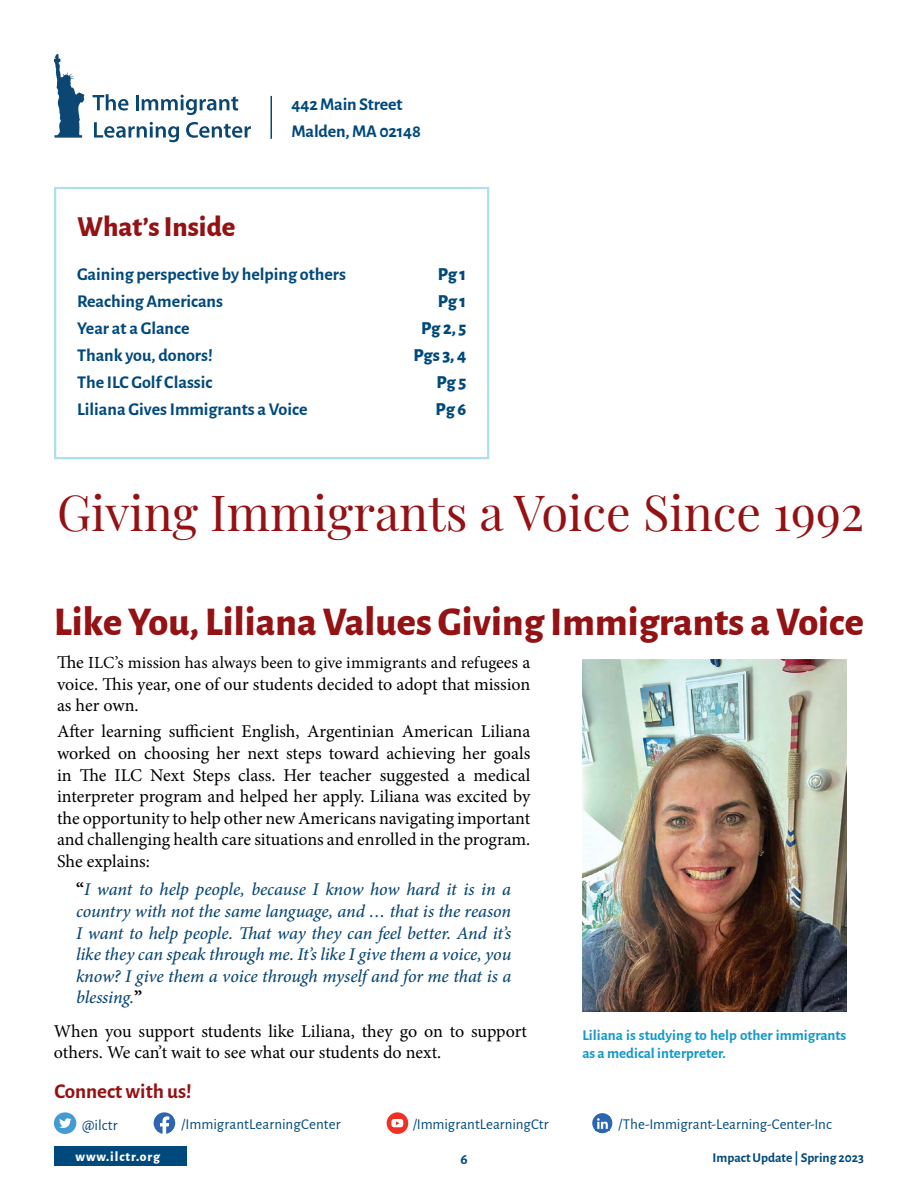
<style>
.page{position:relative;width:918px;height:1188px;background:#fff}
.page>*{position:absolute;margin:0;border:0;box-sizing:border-box;transform-origin:0 0}
.t1{font:48.75px "Playfair Display";color:#941114}
.t2{font:800 40.2px "Alegreya Sans";letter-spacing:.005em;color:#941114}
.t3{font:800 28.5px "Alegreya Sans";color:#941114}
.t4{font:700 21px "Alegreya Sans";color:#941114}
.t5{font:18px/21.6px "Minion Pro";letter-spacing:-.005em;color:#000}
.t6{font:italic 500 18px/21.6px "Minion Pro";letter-spacing:-.01em;color:#0a4772;text-align:justify}
.t7{font:700 18px/27px "Alegreya Sans";color:#00497c}
.t8{font:800 18px/27px "Alegreya Sans";letter-spacing:-.01em;color:#00497c;text-align:right}
.t9{font:16.95px "Minion Pro";letter-spacing:.005em;color:#000}
.t10{font:15px "Alegreya Sans";color:#00497c}
.t11{font:700 15px/18px "Alegreya Sans";color:#1598cb}
.t12{font:700 15px "Alegreya Sans";color:#00497c}
.t13{font:700 13.5px "Alegreya Sans";color:#00497c}
.t14{font:800 13.5px "Alegreya Sans";letter-spacing:.07em;color:#fff}
.s1{font-size:18px}
.s2{font-weight:700;font-style:normal;color:#000}
</style>
<div class="page">
<div style="left:54px;top:1146px;width:133px;height:20px;background:#00497c"></div>
<hr style="left:271px;top:96px;width:1px;height:43px;background:#00497c">
<svg style="left:54px;top:54px;width:30px;height:84px"></svg>
<svg style="left:93px;top:94px;width:35px;height:17px"></svg>
<svg style="left:136px;top:95px;width:102px;height:20px"></svg>
<svg style="left:94px;top:122px;width:85px;height:20px"></svg>
<svg style="left:186px;top:122px;width:65px;height:16px"></svg>
<svg style="left:54px;top:187px;width:436px;height:273px"></svg>
<img style="left:582px;top:659px;width:264px;height:352px">
<div style="left:592px;top:1113px;width:20px;height:20px;background:#2968b2;border-radius:50%"></div>
<img style="left:597px;top:1118px;width:11px;height:11px">
<div style="left:387px;top:1112px;width:21px;height:22px;background:#ee3124;border-radius:50%"></div>
<svg style="left:391px;top:1119px;width:12px;height:8px"></svg>
<svg style="left:154px;top:1112px;width:21px;height:22px"></svg>
<div style="left:54px;top:1112px;width:22px;height:22px;background:#439bd6;border-radius:50%"></div>
<svg style="left:59px;top:1118px;width:12px;height:10px"></svg>
<h3 class="t3" style="left:77px;top:205px;width:160px">What’s Inside</h3>
<p class="t7" style="left:292px;top:90px;width:131px">442 Main Street<br>Malden, MA 02148</p>
<p class="t7" style="left:77px;top:260px;width:271px">Gaining perspective by helping others<br>Reaching Americans<br>Year at a Glance<br>Thank you, donors!<br>The ILC Golf Classic<br>Liliana Gives Immigrants a Voice</p>
<p class="t8" style="left:414px;top:259px;width:54px">Pg 1<br>Pg 1<br>Pg 2, 5<br>Pgs 3, 4<br>Pg 5<br>Pg 6</p>
<h1 class="t1" style="left:57px;top:474px;width:809px">Giving Immigrants a Voice Since 1992</h1>
<h2 class="t2" style="left:54px;top:592px;width:811px">Like You, Liliana Values Giving Immigrants a Voice</h2>
<p class="t9" style="left:57px;top:651px;width:475px"><span class="s1">The</span> ILC’s mission has always been to give immigrants and refug<span class="s1">ees a</span></p>
<p class="t5" style="left:57px;top:673px;width:475px">voice. This year, one of our students decided to adopt that mission as her own.</p>
<p class="t5" style="left:57px;top:721px;width:475px;text-align:justify">After learning sufficient English, Argentinian American Liliana worked on choosing her next steps toward achieving her goals in The ILC Next Steps class. Her teacher suggested a medical interpreter program and helped her apply. Liliana was excited by the opportunity to help other new Americans navigating important and challenging health care situations and enrolled in the program.<br>She explains:</p>
<p class="t6" style="left:76px;top:879px;width:437px"><span class="s2">“</span>I want to help people, because I know how hard it is in a country with not the same language, and … that is the reason I want to help people. That way they can feel better. And it’s like they can speak through me. It’s like I give them a voice, you know? I give them a voice through myself and for me that is a blessing.<span class="s2">”</span></p>
<p class="t5" style="left:54px;top:1020px;width:475px">When you support students like Liliana, they go on to support others. We can’t wait to see what our students do next.</p>
<p class="t4" style="left:54px;top:1076px;width:139px">Connect with us!</p>
<p class="t11" style="left:582px;top:1025px;width:265px">Liliana is studying to help other immigrants as a medical interpreter.</p>
<p class="t10" style="left:181px;top:1113px;width:161px">/ImmigrantLearningCenter</p>
<p class="t10" style="left:413px;top:1113px;width:137px">/ImmigrantLearningCtr</p>
<p class="t10" style="left:618px;top:1113px;width:215px">/The-Immigrant-Learning-Center-Inc</p>
<p class="t10" style="left:82px;top:1115px;width:37px">@ilctr</p>
<p class="t14" style="left:76px;top:1147px;width:86px">www.ilctr.org</p>
<p class="t12" style="left:461px;top:1149px;width:9px">6</p>
<p class="t13" style="left:713px;top:1148px;width:153px">Impact Update | Spring 2023</p>
</div>
